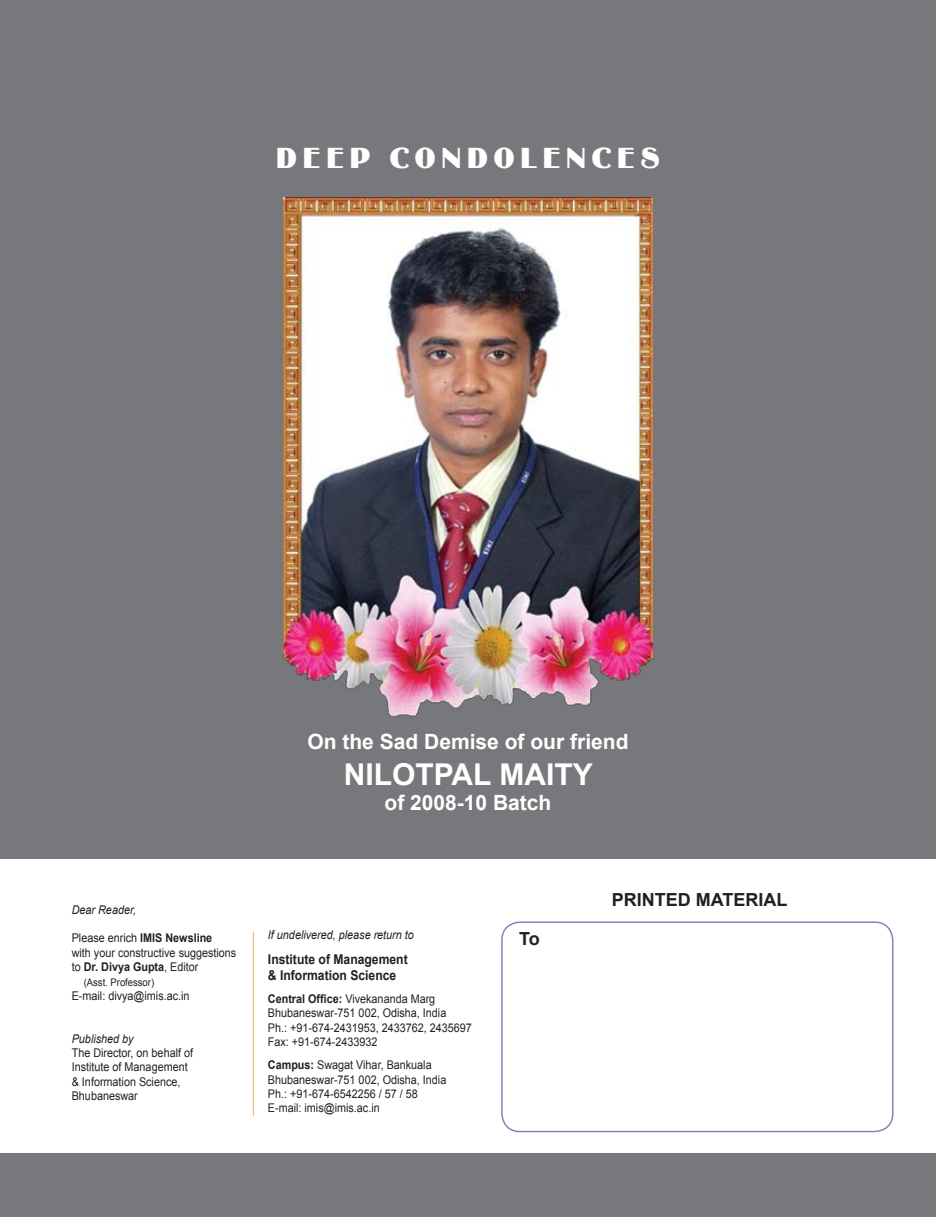
<style>
.page{position:relative;width:936px;height:1217px;background:#fff}
.page>*{position:absolute;margin:0;border:0;box-sizing:border-box;transform-origin:0 0}
.t1{font:30px "Binner DEE";letter-spacing:.2em;color:#fff}
.t2{font:700 30px "Arial";color:#fff}
.t3{font:700 21px "Arial";color:#fff}
.t4{font:700 18px "Arial";color:#231f20}
.t5{font:700 13.5px/16.2px "Arial";color:#231f20;scale:.9 1}
.t6{font:12px/14.4px "Arial";color:#231f20;scale:.9 1}
.t7{font:italic 12px "Arial";color:#231f20;scale:.9 1}
.t8{font:10.5px "Arial";color:#231f20;scale:.9 1}
.s1{font-weight:700}
</style>
<div class="page">
<div style="left:0;top:0;width:935px;height:1216px;background:#77787b"></div>
<div style="left:0;top:859px;width:935px;height:293px;background:#fff"></div>
<div style="left:501px;top:921px;width:392px;height:210px;border:2px solid #8781bd;border-radius:18px"></div>
<hr style="left:253px;top:931px;width:1px;height:184px;background:#faa74a">
<img style="left:283px;top:198px;width:369px;height:519px">
<h1 class="t1" style="left:276px;top:142px;width:385px">DEEP CONDOLENCES</h1>
<h2 class="t3" style="left:307px;top:727px;width:322px">On the Sad Demise of our friend</h2>
<h1 class="t2" style="left:344px;top:754px;width:250px">NILOTPAL MAITY</h1>
<h2 class="t3" style="left:384px;top:788px;width:168px">of 2008-10 Batch</h2>
<p class="t7" style="left:72px;top:901px;width:73px">Dear Reader,</p>
<p class="t6" style="left:72px;top:930px;width:184px">Please enrich <span class="s1">IMIS Newsline<br></span>with your constructive suggestions to <span class="s1">Dr. Divya Gupta</span>, Editor</p>
<p class="t8" style="left:84px;top:974px;width:80px">(Asst. Professor)</p>
<p class="t6" style="left:72px;top:988px;width:132px">E-mail: divya@imis.ac.in</p>
<p class="t7" style="left:72px;top:1030px;width:70px">Published by</p>
<p class="t6" style="left:72px;top:1045px;width:136px">The Director, on behalf of<br>Institute of Management &amp; Information Science,<br>Bhubaneswar</p>
<p class="t7" style="left:268px;top:926px;width:164px">If undelivered, please return to</p>
<p class="t5" style="left:268px;top:951px;width:157px">Institute of Management &amp; Information Science</p>
<p class="t6" style="left:268px;top:991px;width:228px"><span class="s1">Central Office:</span> Vivekananda Marg Bhubaneswar-751 002, Odisha, India<br>Ph.: +91-674-2431953, 2433762, 2435697<br>Fax: +91-674-2433932</p>
<p class="t6" style="left:268px;top:1057px;width:200px"><span class="s1">Campus:</span> Swagat Vihar, Bankuala<br>Bhubaneswar-751 002, Odisha, India<br>Ph.: +91-674-6542256 / 57 / 58<br>E-mail: imis@imis.ac.in</p>
<h3 class="t4" style="left:519px;top:926px;width:22px">To</h3>
<h3 class="t4" style="left:611px;top:887px;width:177px">PRINTED MATERIAL</h3>
</div>
